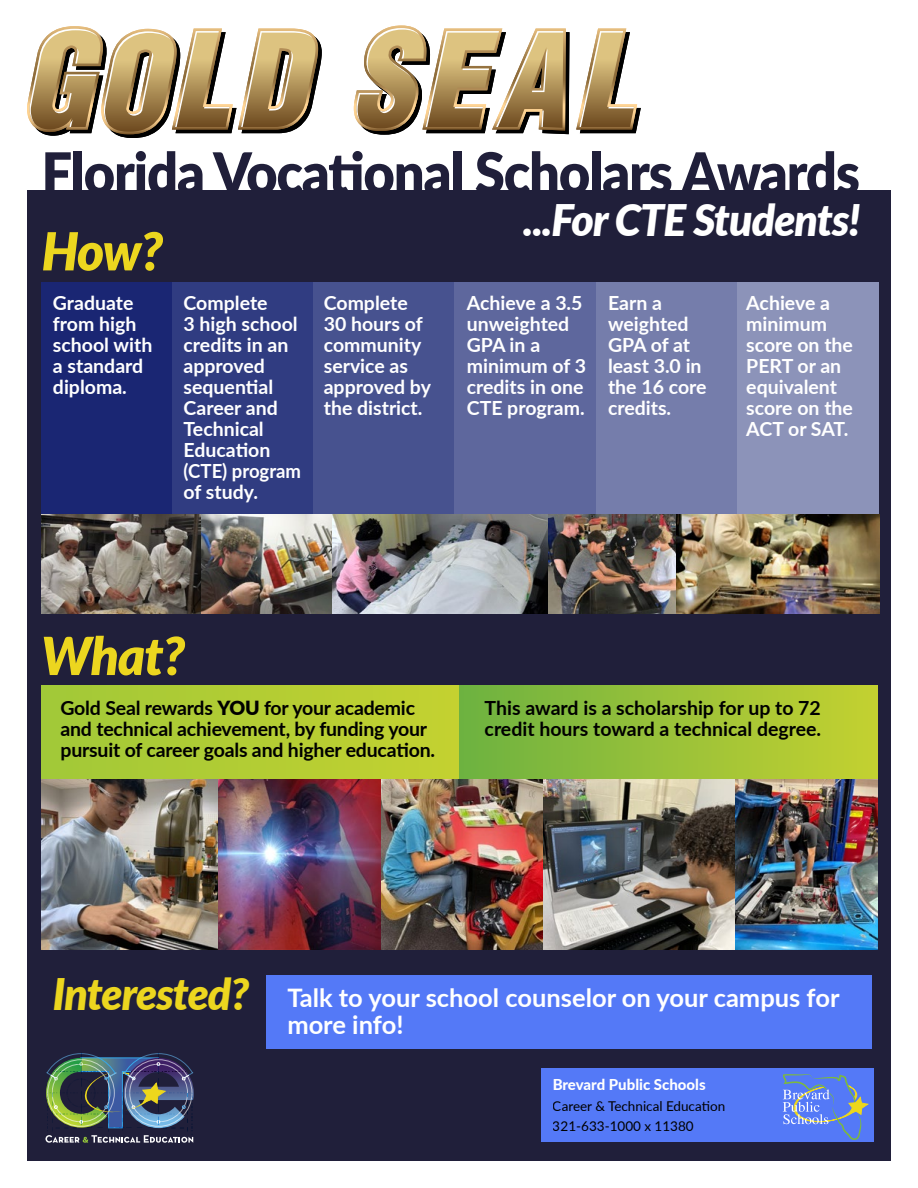
<style>
.page{position:relative;width:918px;height:1188px;background:#fff}
.page>*{position:absolute;margin:0;border:0;box-sizing:border-box;transform-origin:0 0}
.t1{font:900 57px "Lato";letter-spacing:-.02em;color:#201f3a;scale:.95 1}
.t2{font:italic 900 52.5px "Lato";letter-spacing:-.02em;color:#ecd61f}
.t3{font:italic 900 43.5px "Lato";letter-spacing:-.02em;color:#fff}
.t4{font:italic 900 43.5px "Lato";letter-spacing:-.025em;color:#ecd61f}
.t5{font:700 25.5px/27px "Lato";color:#fff}
.t6{font:700 19.5px/21px "Lato";color:#fff}
.t7{font:700 19.5px/21px "Lato";letter-spacing:-.01em;color:#000}
.t8{font:800 15px "Lato";color:#fff}
.t9{font:13.5px/19.5px "Lato";color:#000}
.s1{font-weight:900}
</style>
<div class="page">
<div style="left:27px;top:190px;width:864px;height:971px;background:#201f3a"></div>
<svg style="left:576px;top:29px;width:65px;height:104px"></svg>
<svg style="left:27px;top:26px;width:295px;height:112px"></svg>
<svg style="left:354px;top:26px;width:215px;height:109px"></svg>
<div style="left:267px;top:975px;width:605px;height:74px;background:#5479f7"></div>
<div style="left:541px;top:1068px;width:333px;height:74px;background:#5479f7"></div>
<img style="left:45px;top:1053px;width:149px;height:90px">
<svg style="left:783px;top:1074px;width:85px;height:66px"></svg>
<div style="left:41px;top:283px;width:131px;height:245px;background:#1a2673"></div>
<div style="left:172px;top:283px;width:141px;height:245px;background:#303c81"></div>
<div style="left:313px;top:283px;width:142px;height:245px;background:#47528f"></div>
<div style="left:455px;top:283px;width:141px;height:245px;background:#5e679d"></div>
<div style="left:596px;top:283px;width:141px;height:245px;background:#757dab"></div>
<div style="left:737px;top:283px;width:142px;height:245px;background:#8c93b9"></div>
<img style="left:218px;top:778px;width:325px;height:172px">
<img style="left:543px;top:778px;width:335px;height:172px">
<img style="left:41px;top:778px;width:177px;height:172px">
<div style="left:41px;top:686px;width:418px;height:92px;background:linear-gradient(to right,#a1c838,#c4d130)"></div>
<div style="left:459px;top:686px;width:419px;height:92px;background:linear-gradient(to right,#6db241,#c4d131)"></div>
<img style="left:201px;top:515px;width:679px;height:98px">
<img style="left:42px;top:515px;width:159px;height:98px">
<h1 class="t1" style="left:42px;top:130px;width:863px">Florida Vocational Scholars Awards</h1>
<h2 class="t2" style="left:42px;top:212px;width:123px">How?</h2>
<h3 class="t3" style="left:523px;top:187px;width:339px">...For CTE Students!</h3>
<p class="t6" style="left:53px;top:292px;width:101px">Graduate from high school with a standard diploma.</p>
<p class="t6" style="left:184px;top:292px;width:119px">Complete<br>3 high school credits in an approved sequential<br>Career and<br>Technical<br>Education (CTE) program of study.</p>
<p class="t6" style="left:324px;top:292px;width:109px">Complete<br>30 hours of community service as approved by the district.</p>
<p class="t6" style="left:467px;top:292px;width:121px">Achieve a 3.5 unweighted<br>GPA in a minimum of 3 credits in one<br>CTE program.</p>
<p class="t6" style="left:608px;top:292px;width:100px">Earn a weighted<br>GPA of at least 3.0 in the 16 core credits.</p>
<p class="t6" style="left:746px;top:292px;width:108px">Achieve a minimum score on the<br>PERT or an equivalent score on the<br>ACT or SAT.</p>
<h2 class="t2" style="left:41px;top:617px;width:146px">What?</h2>
<p class="t7" style="left:60px;top:697px;width:376px">Gold Seal rewards <span class="s1">YOU</span> for your academic and technical achievement, by funding your pursuit of career goals and higher education.</p>
<p class="t7" style="left:485px;top:697px;width:338px">This award is a scholarship for up to 72 credit hours toward a technical degree.</p>
<h3 class="t4" style="left:53px;top:962px;width:198px">Interested?</h3>
<h3 class="t5" style="left:287px;top:983px;width:554px">Talk to your school counselor on your campus for more info!</h3>
<p class="t8" style="left:553px;top:1074px;width:154px">Brevard Public Schools</p>
<p class="t9" style="left:553px;top:1096px;width:174px">Career &amp; Technical Education<br>321-633-1000 x 11380</p>
</div>
